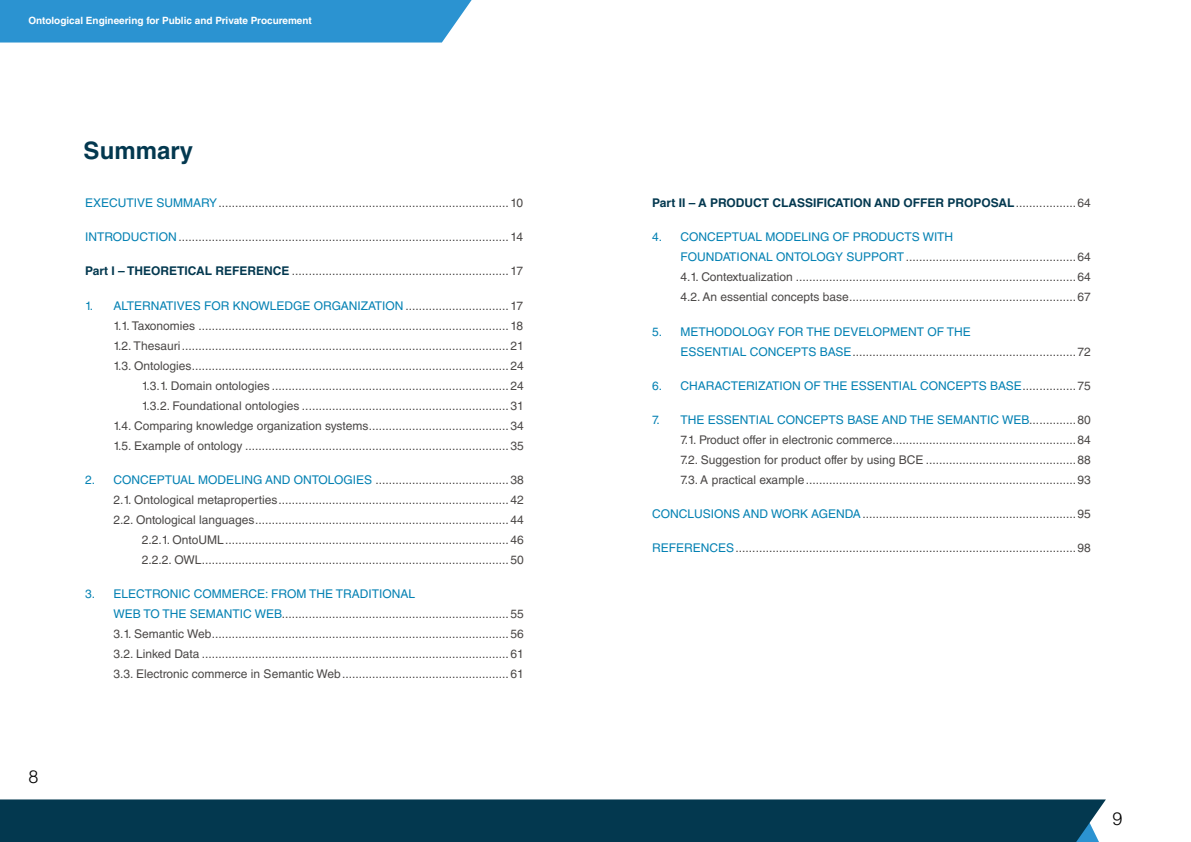
<style>
.page{position:relative;width:1191px;height:842px;background:#fff}
.page>*{position:absolute;margin:0;border:0;box-sizing:border-box;transform-origin:0 0}
.t1{font:700 24px "Helvetica LT Std";color:#03384f}
.t2{font:300 18px "Helvetica LT Std";color:#000}
.t3{font:12px/20px "Helvetica LT Std";color:#4b4847}
.t4{font:700 12px "Helvetica LT Std";color:#03384f}
.t5{font:12px "Helvetica LT Std";color:#0481b3}
.t6{font:700 10px "Helvetica LT Std";color:#fff}
.s1{color:#0481b3}
.s2{font-weight:700;color:#03384f}
.s3{font-weight:400;color:#4b4847}
.s4{color:#4b4847}
</style>
<div class="page">
<div style="left:0;top:0;width:472px;height:43px;background:#2b93d1"></div>
<div style="left:0;top:799px;width:1106px;height:43px;background:#03384f"></div>
<p class="t6" style="left:28px;top:15px;width:285px">Ontological Engineering for Public and Private Procurement</p>
<h2 class="t2" style="left:28px;top:765px;width:12px">8</h2>
<h1 class="t1" style="left:84px;top:136px;width:111px">Summary</h1>
<p class="t3" style="left:85px;top:193px;width:439px"><span class="s1">EXECUTIVE SUMMARY</span>.......................................................................................10</p>
<p class="t3" style="left:85px;top:227px;width:440px"><span class="s1">INTRODUCTION</span>...................................................................................................14</p>
<p class="t3" style="left:85px;top:261px;width:440px"><span class="s2">Part I – THEORETICAL REFERENCE</span> .................................................................17</p>
<p class="t3" style="left:85px;top:295px;width:440px;text-align:right"><span class="s1">1. ALTERNATIVES FOR KNOWLEDGE ORGANIZATION</span> ...............................17<br>1.1. Taxonomies .............................................................................................18<br>1.2. Thesauri..................................................................................................21<br>1.3. Ontologies...............................................................................................24<br>1.3.1. Domain ontologies .......................................................................24<br>1.3.2. Foundational ontologies ..............................................................31<br>1.4. Comparing knowledge organization systems..........................................34<br>1.5. Example of ontology ...............................................................................35</p>
<p class="t3" style="left:85px;top:470px;width:440px;text-align:right"><span class="s1">2. CONCEPTUAL MODELING AND ONTOLOGIES</span> ........................................38<br>2.1. Ontological metaproperties.....................................................................42<br>2.2. Ontological languages............................................................................44<br>2.2.1. OntoUML.....................................................................................46<br>2.2.2. OWL............................................................................................50</p>
<p class="t3" style="left:113px;top:584px;width:412px;text-indent:-28px"><span class="s1">3. ELECTRONIC COMMERCE: FROM THE TRADITIONAL<br>WEB TO THE SEMANTIC WEB</span>....................................................................55<br>3.1. Semantic Web.........................................................................................56<br>3.2. Linked Data ............................................................................................61<br>3.3. Electronic commerce in Semantic Web..................................................61</p>
<p class="t4" style="left:652px;top:196px;width:440px">Part II – A PRODUCT CLASSIFICATION AND OFFER PROPOSAL<span class="s3">..................64</span></p>
<p class="t3" style="left:680px;top:227px;width:412px;text-indent:-28px"><span class="s1">4. CONCEPTUAL MODELING OF PRODUCTS WITH<br>FOUNDATIONAL ONTOLOGY SUPPORT</span>...................................................64<br>4.1. Contextualization ....................................................................................64<br>4.2. An essential concepts base....................................................................67</p>
<p class="t3" style="left:680px;top:321px;width:412px;text-indent:-28px"><span class="s1">5. METHODOLOGY FOR THE DEVELOPMENT OF THE<br>ESSENTIAL CONCEPTS BASE</span>...................................................................72</p>
<p class="t5" style="left:652px;top:378px;width:440px">6. CHARACTERIZATION OF THE ESSENTIAL CONCEPTS BASE<span class="s4">................75</span></p>
<p class="t3" style="left:680px;top:410px;width:412px;text-align:justify;text-indent:-28px"><span class="s1">7. THE ESSENTIAL CONCEPTS BASE AND THE SEMANTIC WEB</span>..............80<br>7.1. Product offer in electronic commerce.......................................................84<br>7.2. Suggestion for product offer by using BCE .............................................88<br>7.3. A practical example.................................................................................93</p>
<p class="t3" style="left:652px;top:504px;width:440px"><span class="s1">CONCLUSIONS AND WORK AGENDA</span>................................................................95</p>
<p class="t3" style="left:652px;top:538px;width:440px"><span class="s1">REFERENCES</span>......................................................................................................98</p>
<h2 class="t2" style="left:1112px;top:808px;width:12px">9</h2>
</div>
